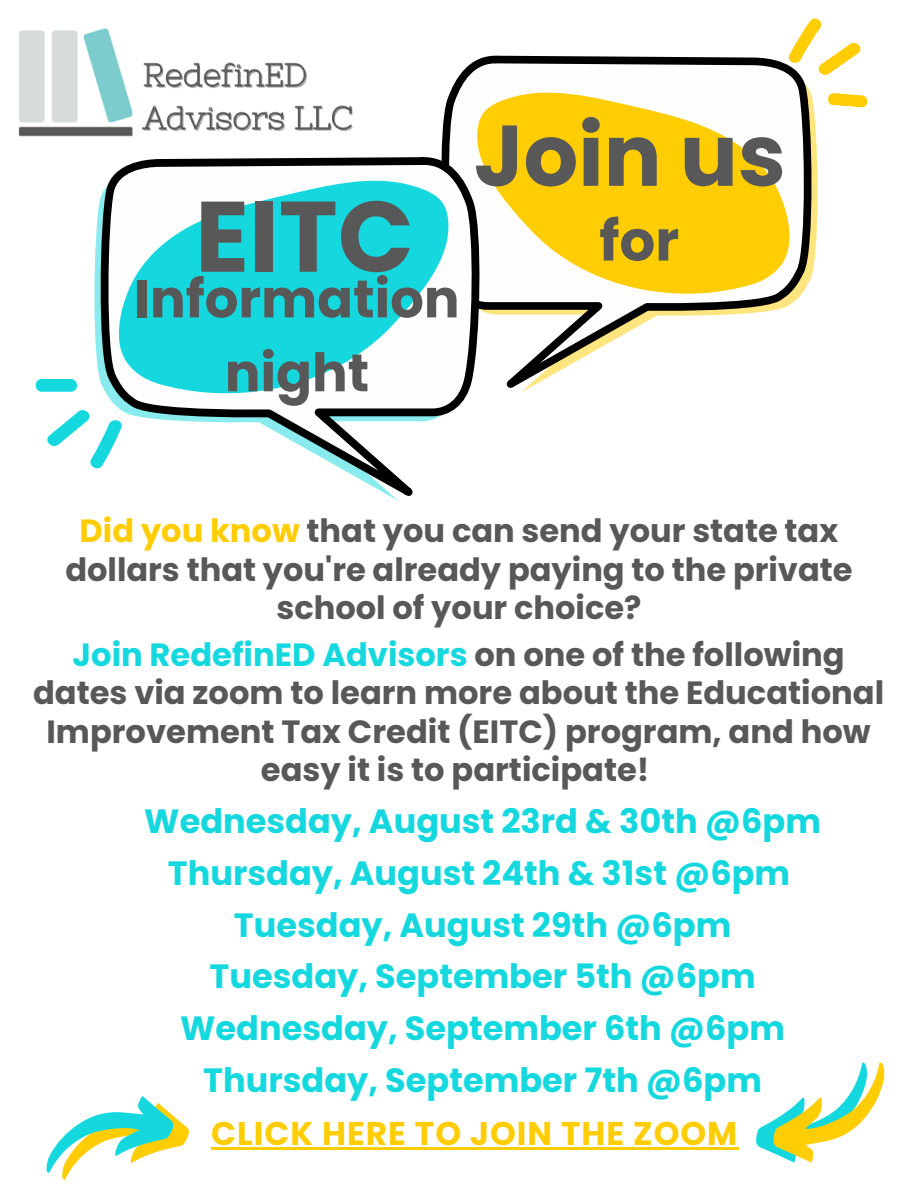
<style>
.page{position:relative;width:918px;height:1188px;background:#fff}
.page>*{position:absolute;margin:0;border:0;box-sizing:border-box;transform-origin:0 0}
.t1{font:700 100.05px "Poppins";color:#585859}
.t2{font:700 85.95px "Poppins";color:#585859}
.t3{font:700 56.1px "Poppins";color:#585859}
.t4{font:700 52.95px/73.9px "Poppins";color:#585859;text-align:center}
.t5{font:700 33.6px "Poppins";color:#15d8df}
.t6{font:700 32.85px "Poppins";letter-spacing:.03em;color:#ffcd02}
.t7{font:700 32.1px/38.2px "Poppins";color:#585859;text-align:center}
.s1{color:#ffcd02}
.s2{color:#15d8df}
</style>
<div class="page">
<svg style="left:795px;top:18px;width:66px;height:57px"></svg>
<svg style="left:828px;top:93px;width:40px;height:15px"></svg>
<svg style="left:47px;top:410px;width:44px;height:55px"></svg>
<svg style="left:35px;top:379px;width:42px;height:13px"></svg>
<img style="left:18px;top:28px;width:335px;height:109px">
<svg style="left:46px;top:1096px;width:143px;height:84px"></svg>
<svg style="left:506px;top:349px;width:92px;height:44px"></svg>
<svg style="left:101px;top:452px;width:312px;height:49px"></svg>
<svg style="left:85px;top:129px;width:392px;height:323px"></svg>
<svg style="left:437px;top:44px;width:384px;height:305px"></svg>
<hr style="left:211px;top:1147px;width:527px;height:2px;background:#ffcd02">
<svg style="left:756px;top:1062px;width:129px;height:101px"></svg>
<p class="t1" style="left:195px;top:167px;width:220px">EITC</p>
<p class="t4" style="left:134px;top:262px;width:327px">Information night</p>
<p class="t2" style="left:474px;top:96px;width:313px">Join us</p>
<p class="t3" style="left:599px;top:202px;width:81px">for</p>
<p class="t7" style="left:65px;top:512px;width:789px"><span class="s1">Did you know</span> that you can send your state tax dollars that you're already paying to the private school of your choice?</p>
<p class="t7" style="left:33px;top:636px;width:853px"><span class="s2">Join RedefinED Advisors</span> on one of the following dates via zoom to learn more about the Educational Improvement Tax Credit (EITC) program, and how easy it is to participate!</p>
<p class="t5" style="left:144px;top:798px;width:678px">Wednesday, August 23rd &amp; 30th @6pm</p>
<p class="t5" style="left:168px;top:850px;width:624px">Thursday, August 24th &amp; 31st @6pm</p>
<p class="t5" style="left:234px;top:901px;width:499px">Tuesday, August 29th @6pm</p>
<p class="t5" style="left:210px;top:953px;width:548px">Tuesday, September 5th @6pm</p>
<p class="t5" style="left:180px;top:1005px;width:606px">Wednesday, September 6th @6pm</p>
<p class="t5" style="left:203px;top:1057px;width:560px">Thursday, September 7th @6pm</p>
<p class="t6" style="left:211px;top:1110px;width:528px">CLICK HERE TO JOIN THE ZOOM</p>
</div>
